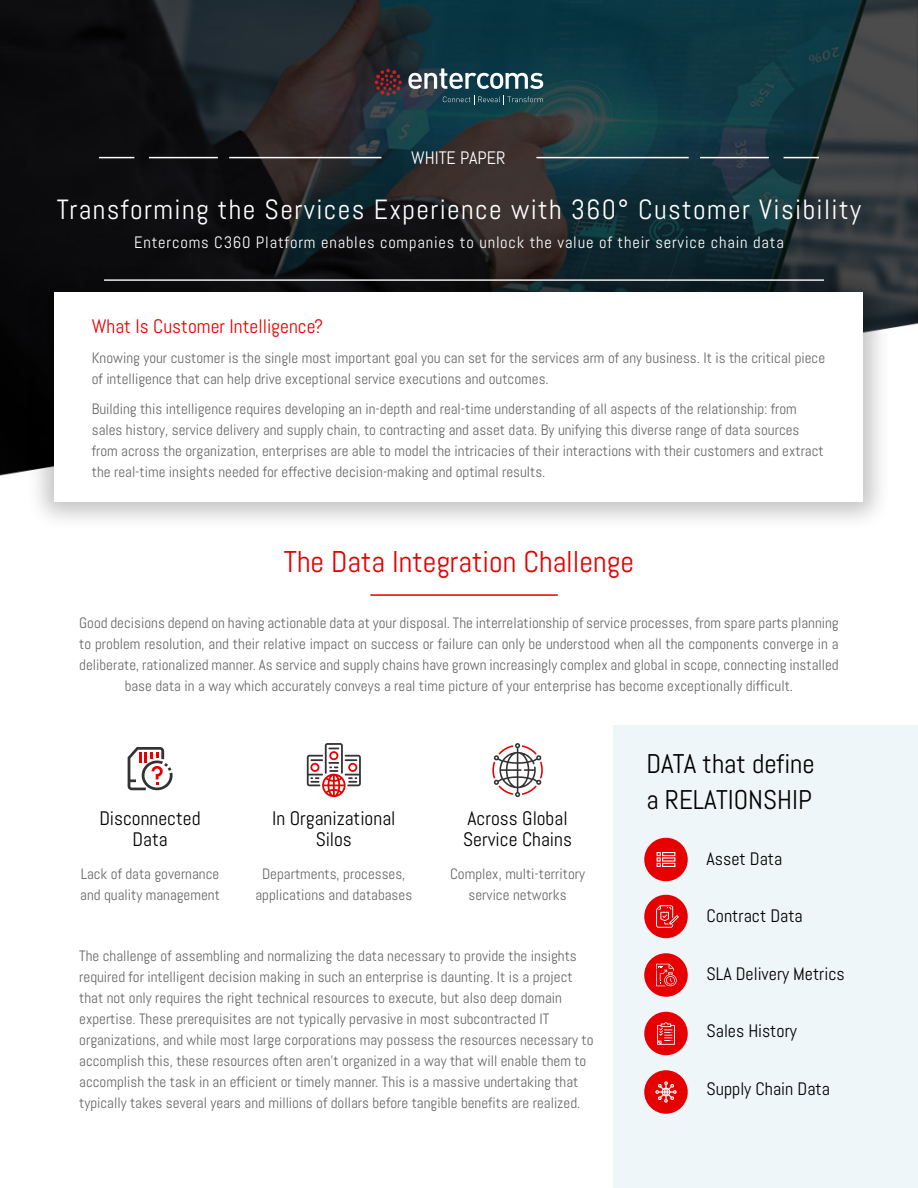
<style>
.page{position:relative;width:918px;height:1188px;background:#fff}
.page>*{position:absolute;margin:0;border:0;box-sizing:border-box;transform-origin:0 0}
.t1{font:30px "Abel";color:#e60000}
.t2{font:27.75px "Abel";letter-spacing:.05em;color:#fff}
.t3{font:27px/36px "Abel";color:#000}
.t4{font:19.5px/21px "Abel";color:#000;text-align:center}
.t5{font:19.5px "Abel";color:#e60000}
.t6{font:18px "Abel";color:#000}
.t7{font:18px "Abel";color:#fff}
.t8{font:16.5px "Abel";letter-spacing:.05em;color:#fff}
.t9{font:15px/21px "Abel";color:#666}
</style>
<div class="page">
<div style="left:614px;top:725px;width:304px;height:463px;background:#eff6f9"></div>
<img style="left:0;top:0;width:918px;height:476px">
<hr style="left:229px;top:157px;width:152px;height:1px;background:#fff">
<hr style="left:149px;top:157px;width:69px;height:1px;background:#fff">
<hr style="left:99px;top:157px;width:35px;height:1px;background:#fff">
<hr style="left:536px;top:157px;width:153px;height:1px;background:#fff">
<hr style="left:700px;top:157px;width:69px;height:1px;background:#fff">
<hr style="left:784px;top:157px;width:35px;height:1px;background:#fff">
<hr style="left:370px;top:594px;width:188px;height:2px;background:#e60000">
<div style="left:26px;top:264px;width:866px;height:267px;background:#000;opacity:.24"></div>
<div style="left:55px;top:292px;width:808px;height:210px;background:#fff"></div>
<svg style="left:408px;top:69px;width:135px;height:20px"></svg>
<svg style="left:443px;top:95px;width:100px;height:9px"></svg>
<svg style="left:375px;top:69px;width:27px;height:27px"></svg>
<svg style="left:128px;top:747px;width:45px;height:44px"></svg>
<svg style="left:307px;top:743px;width:54px;height:54px"></svg>
<svg style="left:492px;top:743px;width:51px;height:54px"></svg>
<div style="left:644px;top:838px;width:44px;height:43px;background:#e60000;border-radius:50%"></div>
<svg style="left:657px;top:852px;width:17px;height:15px"></svg>
<div style="left:644px;top:895px;width:44px;height:43px;background:#e60000;border-radius:50%"></div>
<svg style="left:656px;top:905px;width:23px;height:23px"></svg>
<div style="left:644px;top:953px;width:44px;height:44px;background:#e60000;border-radius:50%"></div>
<svg style="left:656px;top:964px;width:21px;height:22px"></svg>
<div style="left:644px;top:1012px;width:44px;height:43px;background:#e60000;border-radius:50%"></div>
<svg style="left:657px;top:1022px;width:18px;height:23px"></svg>
<div style="left:644px;top:1070px;width:44px;height:44px;background:#e60000;border-radius:50%"></div>
<svg style="left:655px;top:1081px;width:22px;height:22px"></svg>
<p class="t7" style="left:411px;top:147px;width:96px">WHITE PAPER</p>
<h2 class="t2" style="left:57px;top:192px;width:806px">Transforming the Services Experience with 360° Customer Visibility</h2>
<p class="t8" style="left:134px;top:232px;width:651px">Entercoms C360 Platform enables companies to unlock the value of their service chain data</p>
<h3 class="t5" style="left:92px;top:314px;width:233px">What Is Customer Intelligence?</h3>
<p class="t9" style="left:92px;top:347px;width:735px">Knowing your customer is the single most important goal you can set for the services arm of any business. It is the critical piece of intelligence that can help drive exceptional service executions and outcomes.</p>
<p class="t9" style="left:92px;top:398px;width:734px">Building this intelligence requires developing an in-depth and real-time understanding of all aspects of the relationship: from sales history, service delivery and supply chain, to contracting and asset data. By unifying this diverse range of data sources from across the organization, enterprises are able to model the intricacies of their interactions with their customers and extract the real-time insights needed for effective decision-making and optimal results.</p>
<h1 class="t1" style="left:284px;top:543px;width:352px">The Data Integration Challenge</h1>
<p class="t9" style="left:79px;top:612px;width:761px;text-align:center">Good decisions depend on having actionable data at your disposal. The interrelationship of service processes, from spare parts planning to problem resolution, and their relative impact on success or failure can only be understood when all the components converge in a deliberate, rationalized manner. As service and supply chains have grown increasingly complex and global in scope, connecting installed base data in a way which accurately conveys a real time picture of your enterprise has become exceptionally difficult.</p>
<h3 class="t4" style="left:100px;top:808px;width:103px">Disconnected<br>Data</h3>
<h3 class="t4" style="left:272px;top:808px;width:125px">In Organizational<br>Silos</h3>
<h3 class="t4" style="left:463px;top:808px;width:110px;text-align:left">Across Global<br>Service Chains</h3>
<p class="t9" style="left:80px;top:864px;width:141px">Lack of data governance and quality management</p>
<p class="t9" style="left:255px;top:864px;width:158px;text-align:center">Departments, processes, applications and databases</p>
<p class="t9" style="left:450px;top:864px;width:136px;text-align:center">Complex, multi-territory service networks</p>
<p class="t9" style="left:79px;top:946px;width:516px">The challenge of assembling and normalizing the data necessary to provide the insights required for intelligent decision making in such an enterprise is daunting. It is a project that not only requires the right technical resources to execute, but also deep domain expertise. These prerequisites are not typically pervasive in most subcontracted IT organizations, and while most large corporations may possess the resources necessary to accomplish this, these resources often aren’t organized in a way that will enable them to accomplish the task in an efficient or timely manner. This is a massive undertaking that typically takes several years and millions of dollars before tangible benefits are realized.</p>
<h3 class="t3" style="left:646px;top:746px;width:170px">DATA that define a RELATIONSHIP</h3>
<p class="t6" style="left:706px;top:847px;width:77px">Asset Data</p>
<p class="t6" style="left:706px;top:905px;width:98px">Contract Data</p>
<p class="t6" style="left:706px;top:962px;width:140px">SLA Delivery Metrics</p>
<p class="t6" style="left:706px;top:1020px;width:92px">Sales History</p>
<p class="t6" style="left:706px;top:1077px;width:125px">Supply Chain Data</p>
</div>
